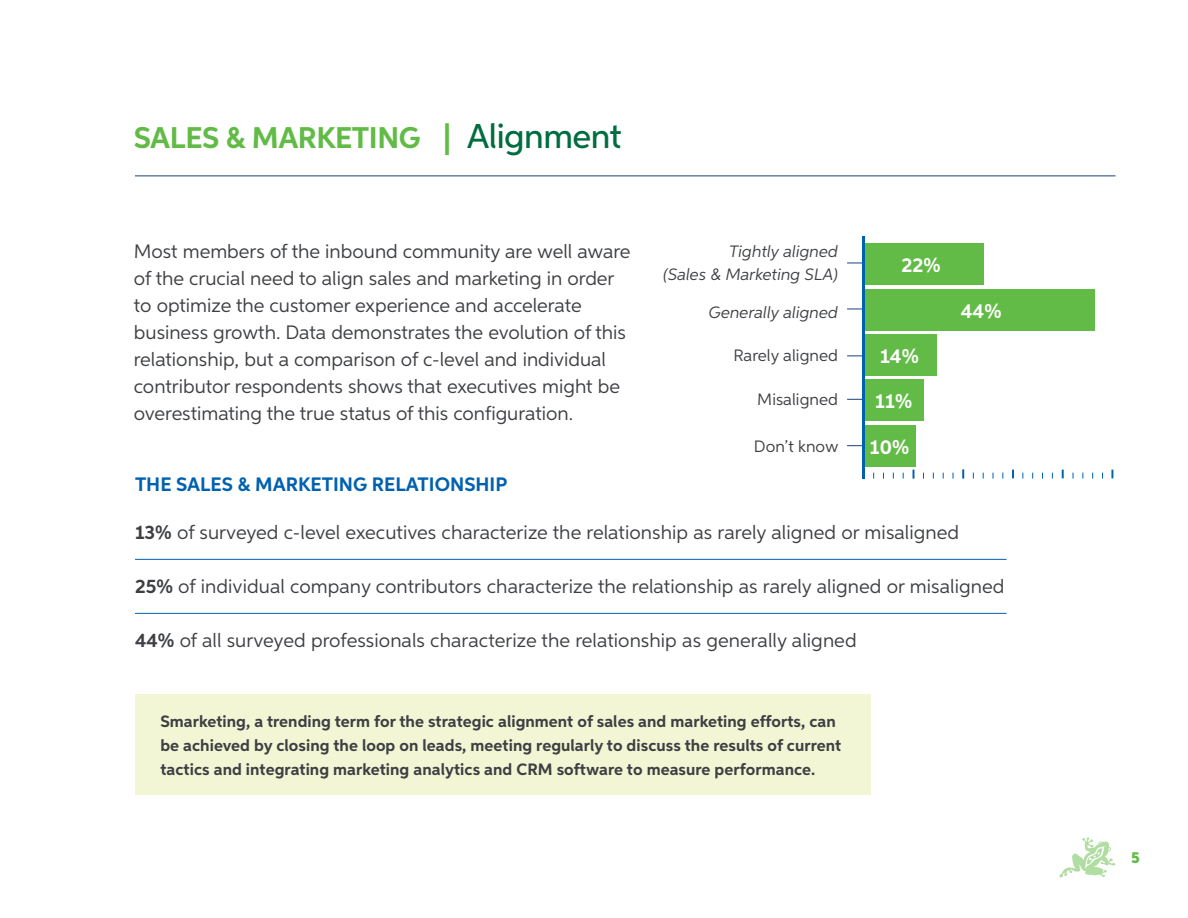
<style>
.page{position:relative;width:1188px;height:918px;background:#fff}
.page>*{position:absolute;margin:0;border:0;box-sizing:border-box;transform-origin:0 0}
.t1{font:700 30px "Aspira";letter-spacing:-.015em;color:#62bb46}
.t2{font:700 20.1px "Aspira";letter-spacing:.005em;color:#fff}
.t3{font:19.5px/27px "Aspira";color:#3d3f42}
.t4{font:700 19.5px "Aspira";color:#0061af}
.t5{font:700 16.5px/24px "Aspira";letter-spacing:.005em;color:#3d3f42}
.t6{font:italic 16.5px/22.5px "Aspira";letter-spacing:.005em;color:#3d3f42;text-align:right}
.t7{font:16.5px "Aspira";letter-spacing:.005em;color:#3d3f42}
.t8{font:15px "Museo Sans 900";color:#62bb46}
.s1{font-size:34.5px}
.s2{font-weight:500;font-size:34.5px;color:#006d41}
.s3{font-weight:700}
</style>
<div class="page">
<svg style="left:1059px;top:837px;width:57px;height:41px"></svg>
<div style="left:135px;top:694px;width:735px;height:101px;background:#f2f6d5"></div>
<hr style="left:135px;top:176px;width:981px;height:1px;background:#1d407d">
<hr style="left:135px;top:559px;width:872px;height:1px;background:#0061af">
<hr style="left:135px;top:613px;width:872px;height:1px;background:#0061af">
<svg style="left:962px;top:469px;width:2px;height:10px"></svg>
<svg style="left:1012px;top:470px;width:2px;height:8px"></svg>
<svg style="left:1062px;top:470px;width:2px;height:8px"></svg>
<svg style="left:1111px;top:470px;width:2px;height:8px"></svg>
<svg style="left:847px;top:263px;width:15px;height:1px"></svg>
<div style="left:864px;top:244px;width:119px;height:41px;background:#62bb46"></div>
<svg style="left:847px;top:309px;width:15px;height:1px"></svg>
<div style="left:864px;top:290px;width:231px;height:41px;background:#62bb46"></div>
<svg style="left:847px;top:356px;width:15px;height:1px"></svg>
<div style="left:864px;top:335px;width:73px;height:41px;background:#62bb46"></div>
<svg style="left:847px;top:399px;width:15px;height:1px"></svg>
<div style="left:864px;top:380px;width:60px;height:41px;background:#62bb46"></div>
<svg style="left:847px;top:445px;width:15px;height:1px"></svg>
<div style="left:864px;top:426px;width:52px;height:41px;background:#62bb46"></div>
<hr style="left:863px;top:236px;width:2px;height:243px;background:#0061af">
<h1 class="t1" style="left:134px;top:120px;width:489px">SALES &amp; MARKETING <span class="s1">|</span> <span class="s2">Alignment</span></h1>
<p class="t3" style="left:134px;top:238px;width:498px">Most members of the inbound community are well aware of the crucial need to align sales and marketing in order to optimize the customer experience and accelerate business growth. Data demonstrates the evolution of this relationship, but a comparison of c-level and individual contributor respondents shows that executives might be overestimating the true status of this configuration.</p>
<p class="t6" style="left:664px;top:240px;width:176px">Tightly aligned<br>(Sales &amp; Marketing SLA)</p>
<p class="t6" style="left:709px;top:301px;width:131px">Generally aligned</p>
<p class="t7" style="left:733px;top:346px;width:106px">Rarely aligned</p>
<p class="t7" style="left:757px;top:389px;width:82px">Misaligned</p>
<p class="t7" style="left:754px;top:436px;width:86px">Don’t know</p>
<p class="t2" style="left:901px;top:253px;width:41px">22%</p>
<p class="t2" style="left:880px;top:344px;width:40px">14%</p>
<p class="t2" style="left:875px;top:388px;width:38px">11%</p>
<p class="t2" style="left:870px;top:435px;width:41px">10%</p>
<p class="t2" style="left:961px;top:299px;width:42px">44%</p>
<p class="t4" style="left:135px;top:473px;width:374px">THE SALES &amp; MARKETING RELATIONSHIP</p>
<p class="t3" style="left:135px;top:518px;width:826px"><span class="s3">13%</span> of surveyed c-level executives characterize the relationship as rarely aligned or misaligned</p>
<p class="t3" style="left:135px;top:572px;width:871px"><span class="s3">25%</span> of individual company contributors characterize the relationship as rarely aligned or misaligned</p>
<p class="t3" style="left:135px;top:626px;width:723px"><span class="s3">44%</span> of all surveyed professionals characterize the relationship as generally aligned</p>
<p class="t5" style="left:160px;top:709px;width:682px">Smarketing, a trending term for the strategic alignment of sales and marketing efforts, can be achieved by closing the loop on leads, meeting regularly to discuss the results of current tactics and integrating marketing analytics and CRM software to measure performance.</p>
<p class="t8" style="left:1131px;top:849px;width:10px">5</p>
</div>
